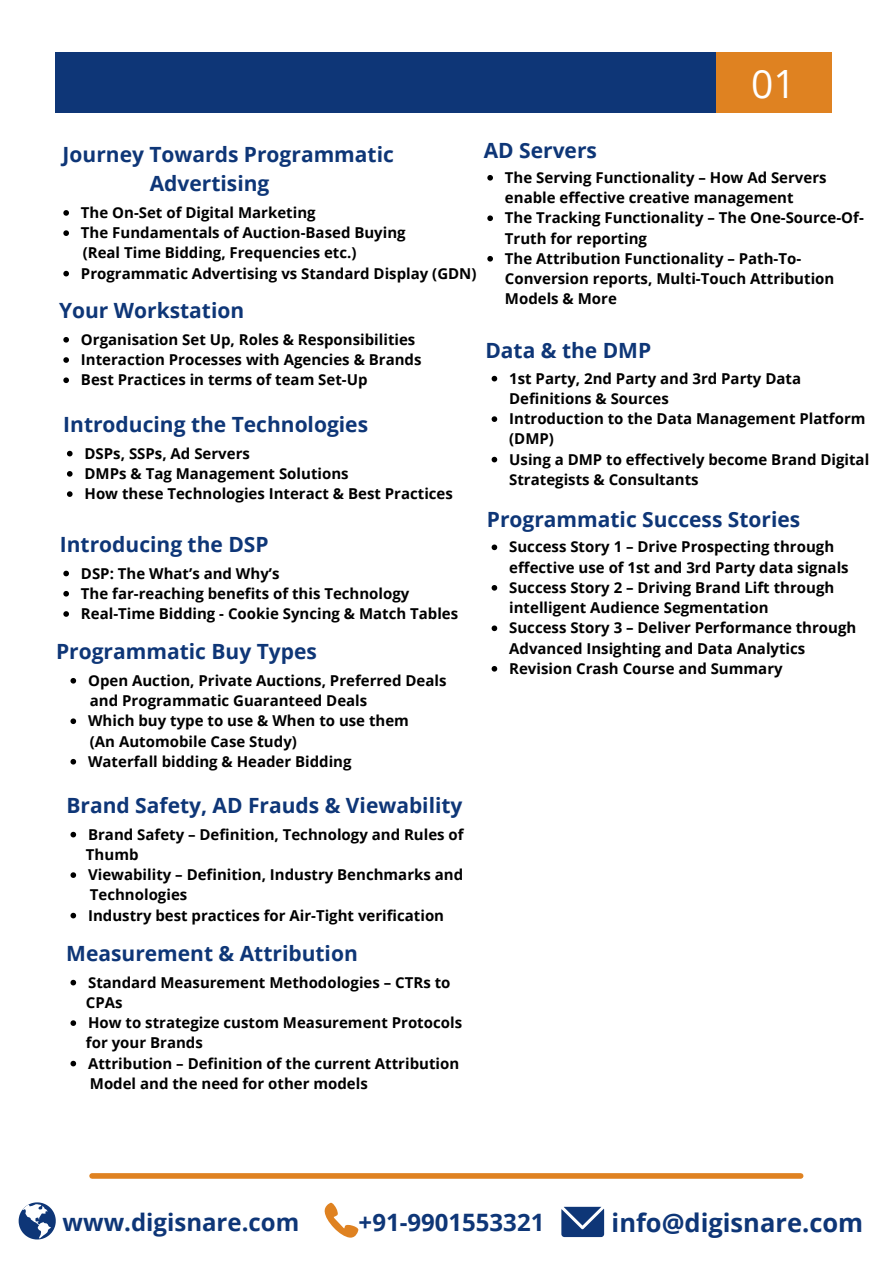
<style>
.page{position:relative;width:893px;height:1264px;background:#fff}
.page>*{position:absolute;margin:0;border:0;box-sizing:border-box;transform-origin:0 0}
.t1{font:39px "Open Sans";color:#fff}
.t2{font:700 25.5px "Open Sans";color:#0e3677}
.t3{font:700 24px "Open Sans";color:#0e3677}
.t4{font:700 21px/29.2px "Open Sans";color:#0e3677}
.t5{font:700 15px/20.2px "Open Sans";color:#000}
</style>
<div class="page">
<div style="left:55px;top:52px;width:666px;height:61px;background:#0e3677"></div>
<div style="left:92px;top:1173px;width:708px;height:5px;background:#df8221"></div>
<div style="left:715px;top:52px;width:116px;height:61px;background:#df8221"></div>
<svg style="left:63px;top:210px;width:6px;height:6px"></svg>
<svg style="left:63px;top:230px;width:6px;height:6px"></svg>
<svg style="left:63px;top:271px;width:6px;height:5px"></svg>
<svg style="left:63px;top:337px;width:6px;height:5px"></svg>
<svg style="left:63px;top:357px;width:6px;height:6px"></svg>
<svg style="left:63px;top:377px;width:6px;height:6px"></svg>
<svg style="left:487px;top:175px;width:6px;height:6px"></svg>
<svg style="left:487px;top:215px;width:6px;height:6px"></svg>
<svg style="left:487px;top:256px;width:6px;height:5px"></svg>
<svg style="left:67px;top:451px;width:6px;height:5px"></svg>
<svg style="left:67px;top:471px;width:6px;height:5px"></svg>
<svg style="left:67px;top:491px;width:6px;height:6px"></svg>
<svg style="left:19px;top:1202px;width:37px;height:37px"></svg>
<svg style="left:324px;top:1202px;width:34px;height:35px"></svg>
<svg style="left:561px;top:1206px;width:43px;height:30px"></svg>
<svg style="left:63px;top:570px;width:6px;height:6px"></svg>
<svg style="left:63px;top:591px;width:6px;height:5px"></svg>
<svg style="left:63px;top:611px;width:6px;height:5px"></svg>
<svg style="left:70px;top:678px;width:6px;height:5px"></svg>
<svg style="left:70px;top:718px;width:6px;height:6px"></svg>
<svg style="left:70px;top:759px;width:6px;height:5px"></svg>
<svg style="left:70px;top:831px;width:6px;height:6px"></svg>
<svg style="left:70px;top:872px;width:6px;height:5px"></svg>
<svg style="left:70px;top:912px;width:6px;height:6px"></svg>
<svg style="left:70px;top:979px;width:6px;height:6px"></svg>
<svg style="left:70px;top:1020px;width:6px;height:5px"></svg>
<svg style="left:70px;top:1060px;width:6px;height:6px"></svg>
<svg style="left:491px;top:376px;width:6px;height:5px"></svg>
<svg style="left:491px;top:416px;width:6px;height:6px"></svg>
<svg style="left:491px;top:457px;width:6px;height:5px"></svg>
<svg style="left:491px;top:544px;width:6px;height:6px"></svg>
<svg style="left:491px;top:585px;width:6px;height:5px"></svg>
<svg style="left:491px;top:625px;width:6px;height:6px"></svg>
<svg style="left:491px;top:666px;width:6px;height:5px"></svg>
<h1 class="t1" style="left:751px;top:57px;width:46px">01</h1>
<h3 class="t4" style="left:150px;top:139px;width:245px;text-indent:-87px">Journey Towards Programmatic<br>Advertising</h3>
<h3 class="t4" style="left:483px;top:135px;width:115px">AD Servers</h3>
<p class="t5" style="left:505px;top:167px;width:360px">The Serving Functionality – How Ad Servers enable effective creative management<br>The Tracking Functionality – The One-Source-Of-Truth for reporting<br>The Attribution Functionality – Path-To-Conversion reports, Multi-Touch Attribution Models &amp; More</p>
<p class="t5" style="left:81px;top:202px;width:326px">The On-Set of Digital Marketing<br>The Fundamentals of Auction-Based Buying</p>
<p class="t5" style="left:81px;top:263px;width:397px">Programmatic Advertising vs Standard Display (GDN)</p>
<p class="t5" style="left:83px;top:242px;width:275px">(Real Time Bidding, Frequencies etc.)</p>
<h3 class="t4" style="left:59px;top:295px;width:187px">Your Workstation</h3>
<p class="t5" style="left:81px;top:329px;width:342px">Organisation Set Up, Roles &amp; Responsibilities<br>Interaction Processes with Agencies &amp; Brands<br>Best Practices in terms of team Set-Up</p>
<h3 class="t4" style="left:63px;top:409px;width:306px">Introducing the Technologies</h3>
<p class="t5" style="left:85px;top:443px;width:370px">DSPs, SSPs, Ad Servers<br>DMPs &amp; Tag Management Solutions<br>How these Technologies Interact &amp; Best Practices</p>
<h3 class="t4" style="left:60px;top:529px;width:210px">Introducing the DSP</h3>
<p class="t5" style="left:81px;top:562px;width:379px">DSP: The What’s and Why’s<br>The far-reaching benefits of this Technology<br>Real-Time Bidding - Cookie Syncing &amp; Match Tables</p>
<h3 class="t4" style="left:56px;top:636px;width:262px">Programmatic Buy Types</h3>
<p class="t5" style="left:88px;top:670px;width:360px">Open Auction, Private Auctions, Preferred Deals</p>
<p class="t5" style="left:88px;top:710px;width:322px">Which buy type to use &amp; When to use them</p>
<p class="t5" style="left:88px;top:750px;width:265px">Waterfall bidding &amp; Header Bidding</p>
<p class="t5" style="left:90px;top:690px;width:279px">and Programmatic Guaranteed Deals</p>
<p class="t5" style="left:90px;top:730px;width:208px">(An Automobile Case Study)</p>
<h3 class="t4" style="left:66px;top:790px;width:397px">Brand Safety, AD Frauds &amp; Viewability</h3>
<p class="t5" style="left:88px;top:823px;width:377px">Brand Safety – Definition, Technology and Rules of</p>
<p class="t5" style="left:88px;top:864px;width:376px">Viewability – Definition, Industry Benchmarks and</p>
<p class="t5" style="left:88px;top:904px;width:357px">Industry best practices for Air-Tight verification</p>
<p class="t5" style="left:86px;top:844px;width:54px">Thumb</p>
<p class="t5" style="left:90px;top:884px;width:99px">Technologies</p>
<h3 class="t4" style="left:66px;top:938px;width:293px">Measurement &amp; Attribution</h3>
<p class="t5" style="left:88px;top:971px;width:364px">Standard Measurement Methodologies – CTRs to</p>
<p class="t5" style="left:88px;top:1012px;width:375px">How to strategize custom Measurement Protocols</p>
<p class="t5" style="left:88px;top:1052px;width:372px">Attribution – Definition of the current Attribution</p>
<p class="t5" style="left:86px;top:991px;width:38px">CPAs</p>
<p class="t5" style="left:86px;top:1032px;width:118px">for your Brands</p>
<p class="t5" style="left:90px;top:1072px;width:279px">Model and the need for other models</p>
<h3 class="t4" style="left:485px;top:335px;width:167px">Data &amp; the DMP</h3>
<p class="t5" style="left:509px;top:368px;width:361px">1st Party, 2nd Party and 3rd Party Data<br>Definitions &amp; Sources<br>Introduction to the Data Management Platform (DMP)<br>Using a DMP to effectively become Brand Digital<br>Strategists &amp; Consultants</p>
<h3 class="t4" style="left:487px;top:504px;width:315px">Programmatic Success Stories</h3>
<p class="t5" style="left:509px;top:536px;width:348px">Success Story 1 – Drive Prospecting through effective use of 1st and 3rd Party data signals Success Story 2 – Driving Brand Lift through intelligent Audience Segmentation<br>Success Story 3 – Deliver Performance through Advanced Insighting and Data Analytics Revision Crash Course and Summary</p>
<h3 class="t3" style="left:63px;top:1204px;width:238px">www.digisnare.com</h3>
<h3 class="t3" style="left:358px;top:1204px;width:187px">+91-9901553321</h3>
<h2 class="t2" style="left:611px;top:1204px;width:253px">info@digisnare.com</h2>
</div>
